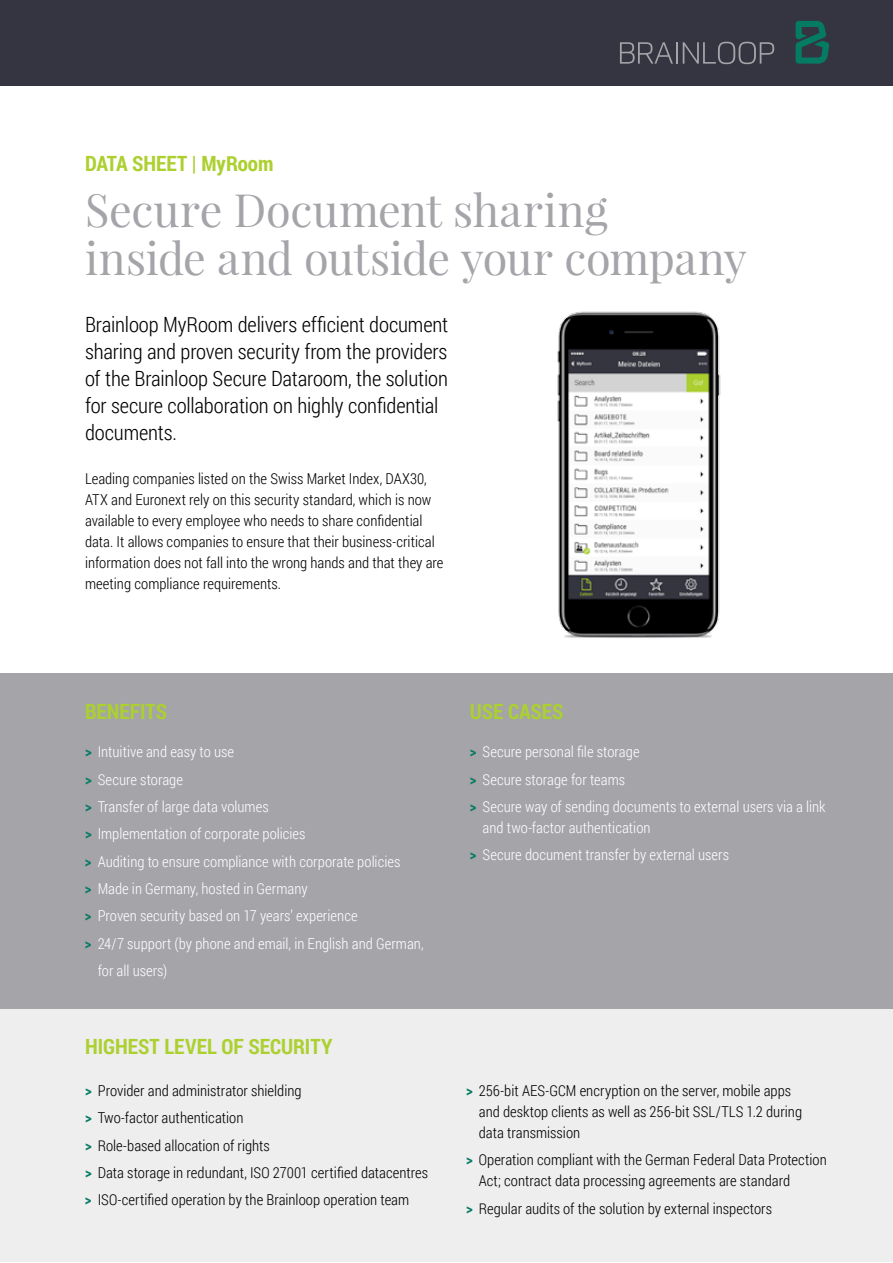
<style>
.page{position:relative;width:893px;height:1263px;background:#fff}
.page>*{position:absolute;margin:0;border:0;box-sizing:border-box;transform-origin:0 0}
.t1{font:45px/48px "Playfair Display";letter-spacing:-.005em;color:#a4a4a9}
.t2{font:300 21px/27px "Roboto Condensed";letter-spacing:-.005em;color:#000}
.t3{font:700 21px "Roboto Condensed";color:#acd030}
.t4{font:300 15px/21px "Roboto Condensed";color:#000}
.t5{font:300 15px/27.3px "Roboto Condensed";color:#fff}
.s1{font-weight:700;color:#057b63}
</style>
<div class="page">
<div style="left:0;top:0;width:893px;height:85px;background:#353541"></div>
<svg style="left:620px;top:42px;width:53px;height:22px"></svg>
<hr style="left:676px;top:42px;width:2px;height:22px;background:#a4a4a9">
<svg style="left:683px;top:42px;width:91px;height:22px"></svg>
<svg style="left:796px;top:21px;width:33px;height:43px"></svg>
<div style="left:0;top:673px;width:893px;height:336px;background:#a4a4a9"></div>
<div style="left:0;top:1009px;width:893px;height:252px;background:#eeeeef"></div>
<img style="left:557px;top:311px;width:164px;height:327px">
<h2 class="t3" style="left:85px;top:149px;width:190px">DATA SHEET | MyRoom</h2>
<h1 class="t1" style="left:85px;top:185px;width:663px">Secure Document sharing<br>inside and outside your company</h1>
<h2 class="t2" style="left:85px;top:310px;width:365px">Brainloop MyRoom delivers efficient document sharing and proven security from the providers of the Brainloop Secure Dataroom, the solution for secure collaboration on highly confidential documents.</h2>
<p class="t4" style="left:85px;top:468px;width:360px">Leading companies listed on the Swiss Market Index, DAX30, ATX and Euronext rely on this security standard, which is now available to every employee who needs to share confidential data. It allows companies to ensure that their business-critical information does not fall into the wrong hands and that they are meeting compliance requirements.</p>
<h2 class="t3" style="left:85px;top:697px;width:84px">BENEFITS</h2>
<p class="t5" style="left:85px;top:738px;width:151px"><span class="s1">&gt;</span> Intuitive and easy to use</p>
<p class="t5" style="left:85px;top:765px;width:100px"><span class="s1">&gt;</span> Secure storage</p>
<p class="t5" style="left:85px;top:792px;width:185px"><span class="s1">&gt;</span> Transfer of large data volumes</p>
<p class="t5" style="left:85px;top:820px;width:222px"><span class="s1">&gt;</span> Implementation of corporate policies</p>
<p class="t5" style="left:85px;top:847px;width:317px"><span class="s1">&gt;</span> Auditing to ensure compliance with corporate policies</p>
<p class="t5" style="left:85px;top:874px;width:224px"><span class="s1">&gt;</span> Made in Germany, hosted in Germany</p>
<p class="t5" style="left:85px;top:902px;width:274px"><span class="s1">&gt;</span> Proven security based on 17 years’ experience</p>
<p class="t5" style="left:85px;top:929px;width:340px"><span class="s1">&gt;</span> 24/7 support (by phone and email, in English and German,</p>
<p class="t5" style="left:98px;top:956px;width:71px">for all users)</p>
<h2 class="t3" style="left:470px;top:697px;width:95px">USE CASES</h2>
<p class="t5" style="left:470px;top:738px;width:357px"><span class="s1">&gt;</span> Secure personal file storage<br><span class="s1">&gt;</span> Secure storage for teams<br><span class="s1">&gt;</span> Secure way of sending documents to external users via a link</p>
<p class="t5" style="left:470px;top:813px;width:261px;text-indent:13px">and two-factor authentication<br><span class="s1">&gt;</span> Secure document transfer by external users</p>
<h2 class="t3" style="left:85px;top:1032px;width:249px">HIGHEST LEVEL OF SECURITY</h2>
<p class="t4" style="left:85px;top:1076px;width:345px;line-height:27.3px"><span class="s1">&gt;</span> Provider and administrator shielding<br><span class="s1">&gt;</span> Two-factor authentication<br><span class="s1">&gt;</span> Role-based allocation of rights<br><span class="s1">&gt;</span> Data storage in redundant, ISO 27001 certified datacentres <span class="s1">&gt;</span> ISO-certified operation by the Brainloop operation team</p>
<p class="t4" style="left:479px;top:1079px;width:325px;text-indent:-13px"><span class="s1">&gt;</span> 256-bit AES-GCM encryption on the server, mobile apps and desktop clients as well as 256-bit SSL/TLS 1.2 during data transmission</p>
<p class="t4" style="left:479px;top:1149px;width:349px;text-indent:-13px"><span class="s1">&gt;</span> Operation compliant with the German Federal Data Protection<br>Act; contract data processing agreements are standard</p>
<p class="t4" style="left:466px;top:1197px;width:308px"><span class="s1">&gt;</span> Regular audits of the solution by external inspectors</p>
</div>
